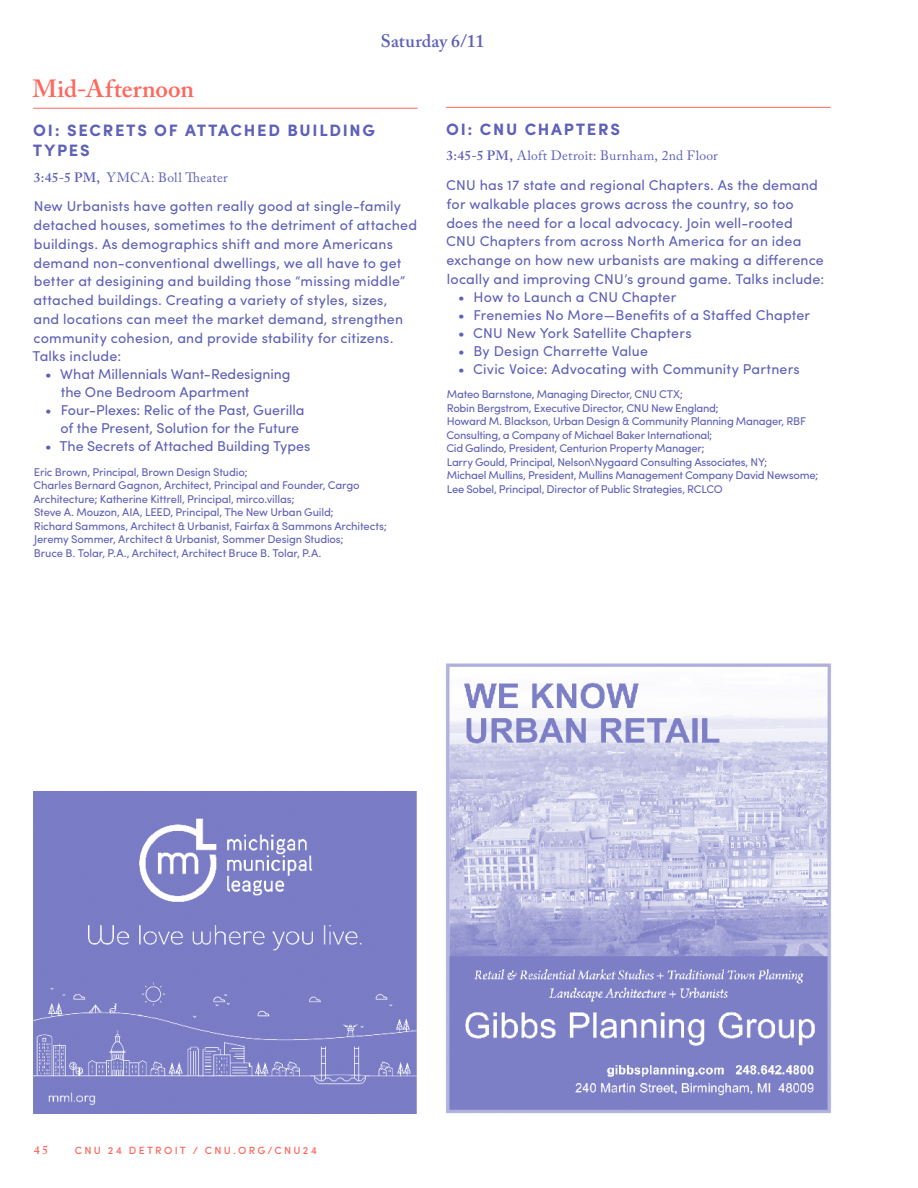
<style>
.page{position:relative;width:918px;height:1188px;background:#fff}
.page>*{position:absolute;margin:0;border:0;box-sizing:border-box;transform-origin:0 0}
.t1{font:600 24.75px "Adobe Caslon Pro";letter-spacing:.005em;color:#ff675d}
.t2{font:600 18px "Adobe Caslon Pro";letter-spacing:.005em;color:#5e61b9}
.t3{font:700 16.5px/19.8px "Sofia Pro";letter-spacing:.105em;color:#5e61b9}
.t4{font:14.25px/18.8px "Sofia Pro";letter-spacing:.01em;color:#5e61b9}
.t5{font:13.5px "Adobe Caslon Pro";letter-spacing:.02em;color:#5e61b9}
.t6{font:600 12px "Adobe Caslon Pro";color:#ff675d}
.t7{font:11.25px/13.5px "Sofia Pro";letter-spacing:-.02em;color:#5e61b9}
.t8{font:500 10.5px "Sofia Pro";letter-spacing:.225em;color:#ff675d}
.s1{font-weight:600}
</style>
<div class="page">
<img style="left:446px;top:663px;width:385px;height:450px">
<hr style="left:33px;top:108px;width:385px;height:1px;background:#ff675d">
<img style="left:33px;top:792px;width:383px;height:321px">
<hr style="left:446px;top:107px;width:385px;height:1px;background:#ff675d">
<p class="t2" style="left:381px;top:31px;width:105px">Saturday 6/11</p>
<h1 class="t1" style="left:32px;top:74px;width:163px">Mid-Afternoon</h1>
<p class="t3" style="left:33px;top:119px;width:344px">OI: SECRETS OF ATTACHED BUILDING<br>TYPES</p>
<p class="t5" style="left:34px;top:169px;width:195px"><span class="s1">3:45-5 PM,</span> YMCA: Boll Theater</p>
<p class="t4" style="left:32px;top:196px;width:386px">New Urbanists have gotten really good at single-family detached houses, sometimes to the detriment of attached buildings. As demographics shift and more Americans demand non-conventional dwellings, we all have to get better at desigining and building those “missing middle” attached buildings. Creating a variety of styles, sizes,<br>and locations can meet the market demand, strengthen community cohesion, and provide stability for citizens.<br>Talks include:</p>
<p class="t4" style="left:61px;top:364px;width:231px;line-height:18px;text-indent:-16px">• What Millennials Want-Redesigning the One Bedroom Apartment</p>
<p class="t4" style="left:61px;top:400px;width:246px;line-height:18px;text-indent:-15px">• Four-Plexes: Relic of the Past, Guerilla of the Present, Solution for the Future</p>
<p class="t4" style="left:45px;top:436px;width:267px">• The Secrets of Attached Building Types</p>
<p class="t7" style="left:33px;top:464px;width:355px">Eric Brown, Principal, Brown Design Studio;<br>Charles Bernard Gagnon, Architect, Principal and Founder, Cargo Architecture; Katherine Kittrell, Principal, mirco.villas;<br>Steve A. Mouzon, AIA, LEED, Principal, The New Urban Guild;<br>Richard Sammons, Architect &amp; Urbanist, Fairfax &amp; Sammons Architects; Jeremy Sommer, Architect &amp; Urbanist, Sommer Design Studios;<br>Bruce B. Tolar, P.A., Architect, Architect Bruce B. Tolar, P.A.</p>
<p class="t3" style="left:446px;top:118px;width:175px">OI: CNU CHAPTERS</p>
<p class="t5" style="left:446px;top:148px;width:273px"><span class="s1">3:45-5 PM,</span> Aloft Detroit: Burnham, 2nd Floor</p>
<p class="t4" style="left:446px;top:175px;width:379px">CNU has 17 state and regional Chapters. As the demand for walkable places grows across the country, so too does the need for a local advocacy. Join well-rooted CNU Chapters from across North America for an idea exchange on how new urbanists are making a difference locally and improving CNU’s ground game. Talks include:</p>
<p class="t4" style="left:458px;top:286px;width:220px">• How to Launch a CNU Chapter</p>
<p class="t4" style="left:458px;top:304px;width:354px">• Frenemies No More—Benefits of a Staffed Chapter</p>
<p class="t4" style="left:458px;top:322px;width:235px">• CNU New York Satellite Chapters</p>
<p class="t4" style="left:458px;top:340px;width:192px">• By Design Charrette Value</p>
<p class="t4" style="left:458px;top:358px;width:343px">• Civic Voice: Advocating with Community Partners</p>
<p class="t7" style="left:446px;top:387px;width:373px">Mateo Barnstone, Managing Director, CNU CTX;<br>Robin Bergstrom, Executive Director, CNU New England;<br>Howard M. Blackson, Urban Design &amp; Community Planning Manager, RBF Consulting, a Company of Michael Baker International;<br>Cid Galindo, President, Centurion Property Manager;<br>Larry Gould, Principal, Nelson\Nygaard Consulting Associates, NY;<br>Michael Mullins, President, Mullins Management Company David Newsome; Lee Sobel, Principal, Director of Public Strategies, RCLCO</p>
<p class="t6" style="left:34px;top:1143px;width:16px">45</p>
<p class="t8" style="left:75px;top:1142px;width:244px">CNU 24 DETROIT / CNU.ORG/CNU24</p>
</div>
